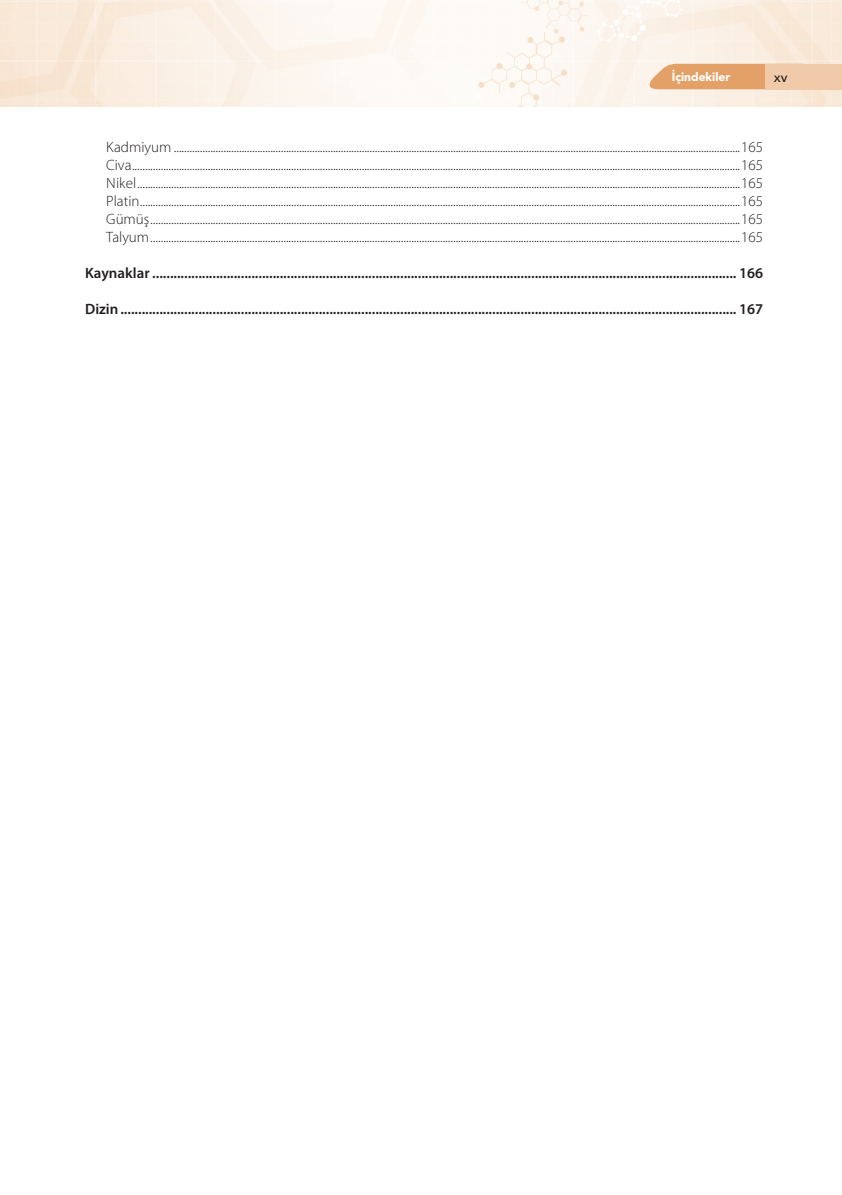
<style>
.page{position:relative;width:842px;height:1195px;background:#fff}
.page>*{position:absolute;margin:0;border:0;box-sizing:border-box;transform-origin:0 0}
.ALT_BASLIK{font:300 15px "Myriad Pro";color:#231f20}
.BASLIK{font:600 15px "Myriad Pro";color:#231f20}
.t1{font:500 13.5px "Avenir";color:#231f20}
.t2{font:900 12px "Avenir";color:#fff}
</style>
<div class="page">
<img style="left:0;top:0;width:842px;height:106px">
<svg style="left:641px;top:64px;width:124px;height:25px;background:#e6ab78"></svg>
<div style="left:765px;top:64px;width:77px;height:25px;background:#f1cba9"></div>
<p class="t2" style="left:672px;top:70px;width:60px">İçindekiler</p>
<p class="t1" style="left:774px;top:69px;width:15px">xv</p>
<p class="ALT_BASLIK" style="left:106px;top:138px;width:658px">Kadmiyum .........................................................................................................................................................................................................................165</p>
<p class="ALT_BASLIK" style="left:106px;top:156px;width:658px">Civa.........................................................................................................................................................................................................................................165</p>
<p class="ALT_BASLIK" style="left:106px;top:174px;width:658px">Nikel.......................................................................................................................................................................................................................................165</p>
<p class="ALT_BASLIK" style="left:106px;top:192px;width:658px">Platin......................................................................................................................................................................................................................................165</p>
<p class="ALT_BASLIK" style="left:106px;top:210px;width:658px">Gümüş..................................................................................................................................................................................................................................165</p>
<p class="ALT_BASLIK" style="left:106px;top:228px;width:658px">Talyum..................................................................................................................................................................................................................................165</p>
<p class="BASLIK" style="left:85px;top:263px;width:680px">Kaynaklar ..................................................................................................................................................................... 166</p>
<p class="BASLIK" style="left:85px;top:299px;width:680px">Dizin.............................................................................................................................................................................. 167</p>
</div>
